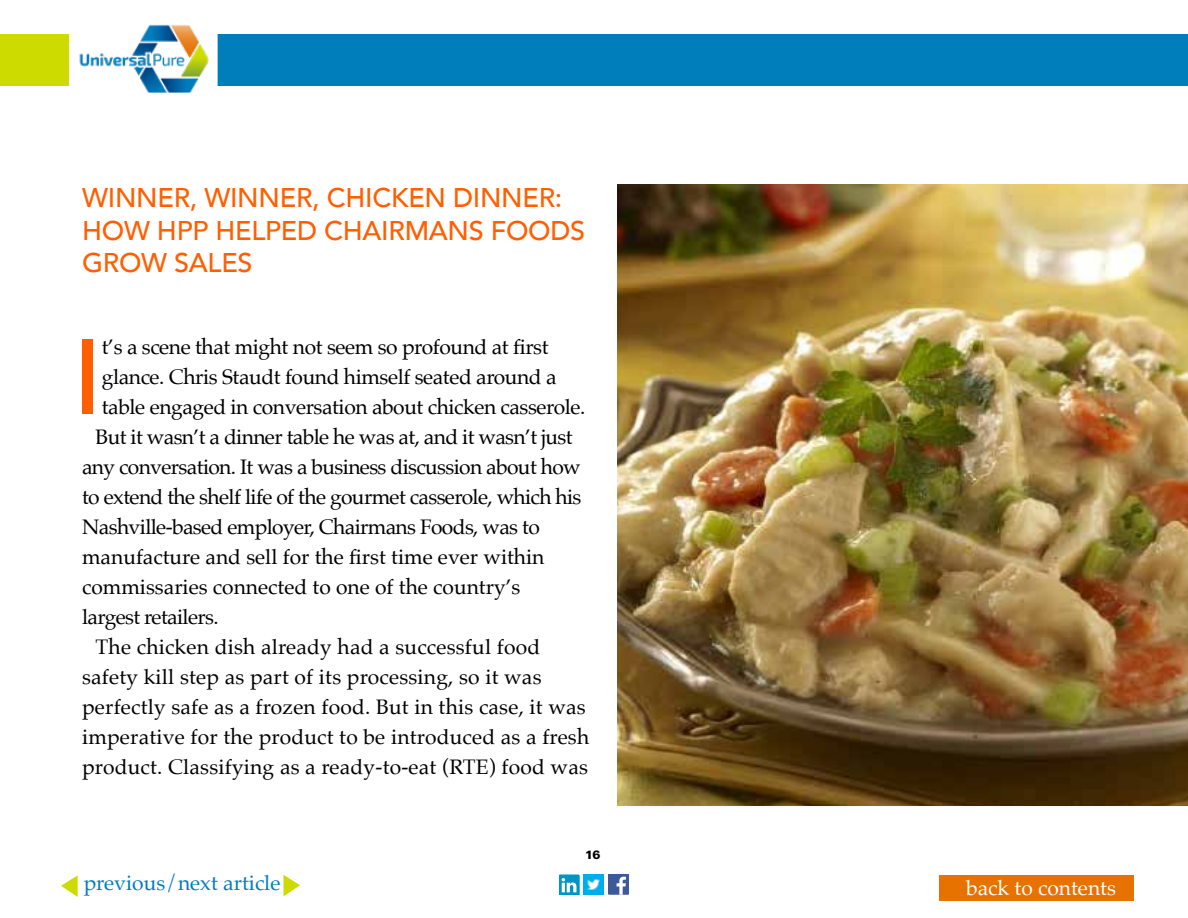
<style>
.page{position:relative;width:1188px;height:918px;background:#fff}
.page>*{position:absolute;margin:0;border:0;box-sizing:border-box;transform-origin:0 0}
.t1{font:500 105.75px "Avenir";color:#ff5f00}
.t2{font:500 27px/32.4px "Avenir";letter-spacing:-.01em;color:#ff5f00}
.t3{font:21px "Palatino";letter-spacing:-.02em;color:#000}
.t4{font:21px "Palatino";letter-spacing:.01em;color:#000}
.t5{font:21px "Palatino";color:#000}
.t6{font:21px "Palatino";color:#007dbb}
.t7{font:21px "Palatino";color:#fff}
.t8{font:900 12px "Univers";color:#000}
</style>
<div class="page">
<svg style="left:609px;top:874px;width:20px;height:21px"></svg>
<img style="left:583px;top:874px;width:20px;height:21px">
<svg style="left:559px;top:874px;width:20px;height:21px"></svg>
<div style="left:0;top:34px;width:70px;height:52px;background:#cddb00"></div>
<div style="left:218px;top:34px;width:970px;height:52px;background:#007dbb"></div>
<svg style="left:61px;top:875px;width:17px;height:22px"></svg>
<svg style="left:284px;top:875px;width:16px;height:21px"></svg>
<div style="left:940px;top:875px;width:194px;height:26px;background:#e87200"></div>
<img style="left:79px;top:24px;width:130px;height:68px">
<div style="left:69px;top:19px;width:149px;height:76px;border:2px solid #fff"></div>
<img style="left:618px;top:185px;width:570px;height:621px">
<p class="t2" style="left:82px;top:180px;width:505px">WINNER, WINNER, CHICKEN DINNER:<br>HOW HPP HELPED CHAIRMANS FOODS<br>GROW SALES</p>
<h1 class="t1" style="left:72px;top:286px;width:31px">I</h1>
<p class="t3" style="left:102px;top:329px;width:448px">t’s a scene that might not seem so profound at first</p>
<p class="t3" style="left:102px;top:359px;width:456px">glance. Chris Staudt found himself seated around a</p>
<p class="t3" style="left:102px;top:389px;width:485px">table engaged in conversation about chicken casserole.</p>
<p class="t3" style="left:96px;top:419px;width:479px">But it wasn’t a dinner table he was at, and it wasn’t just</p>
<p class="t3" style="left:82px;top:449px;width:500px">any conversation. It was a business discussion about how</p>
<p class="t3" style="left:82px;top:479px;width:501px">to extend the shelf life of the gourmet casserole, which his</p>
<p class="t3" style="left:82px;top:509px;width:459px">Nashville-based employer, Chairmans Foods, was to</p>
<p class="t5" style="left:82px;top:539px;width:464px">manufacture and sell for the first time ever within</p>
<p class="t5" style="left:82px;top:569px;width:440px">commissaries connected to one of the country’s</p>
<p class="t3" style="left:82px;top:599px;width:138px">largest retailers.</p>
<p class="t4" style="left:96px;top:629px;width:446px">The chicken dish already had a successful food</p>
<p class="t4" style="left:82px;top:659px;width:461px">safety kill step as part of its processing, so it was</p>
<p class="t4" style="left:82px;top:689px;width:505px">perfectly safe as a frozen food. But in this case, it was</p>
<p class="t4" style="left:82px;top:719px;width:509px">imperative for the product to be introduced as a fresh</p>
<p class="t4" style="left:82px;top:749px;width:507px">product. Classifying as a ready-to-eat (RTE) food was</p>
<p class="t8" style="left:585px;top:847px;width:17px">16</p>
<p class="t6" style="left:84px;top:865px;width:198px">previous/next article</p>
<p class="t7" style="left:966px;top:870px;width:151px">back to contents</p>
</div>
